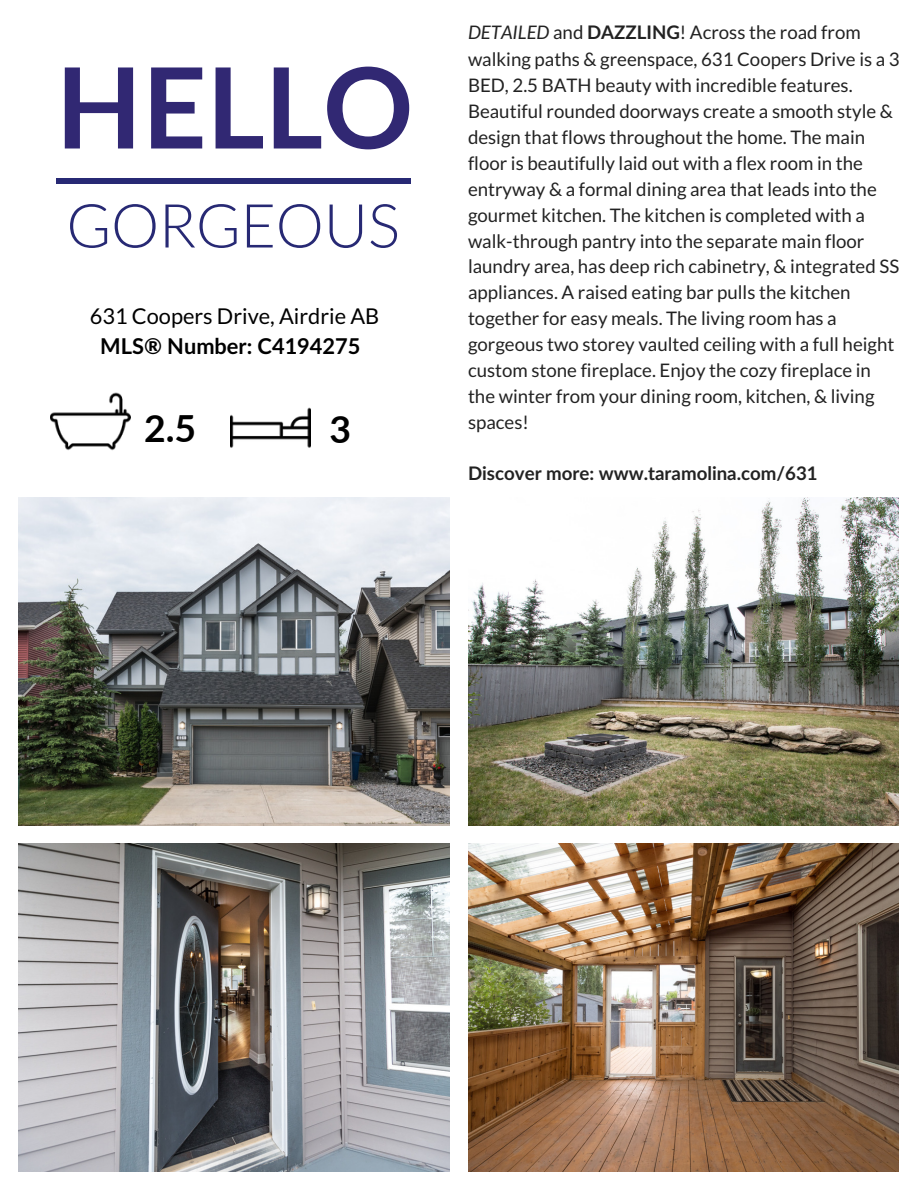
<style>
.page{position:relative;width:918px;height:1188px;background:#fff}
.page>*{position:absolute;margin:0;border:0;box-sizing:border-box;transform-origin:0 0}
.t1{font:700 112.05px "Lato";color:#312873}
.t2{font:300 60.75px "Lato";color:#272974}
.t3{font:700 37.35px "Lato";color:#000}
.t4{font:21.75px "Lato";color:#000}
.t5{font:700 21.75px "Lato";color:#000}
.t6{font:18.75px/26px "Lato";color:#222}
.t7{font:700 18.75px "Lato";color:#222}
.s1{font-style:italic}
.s2{font-weight:700}
</style>
<div class="page">
<div style="left:56px;top:178px;width:355px;height:5px;background:#272974"></div>
<img style="left:51px;top:392px;width:79px;height:59px">
<img style="left:231px;top:407px;width:79px;height:41px">
<img style="left:18px;top:497px;width:432px;height:329px">
<img style="left:468px;top:497px;width:431px;height:329px">
<img style="left:18px;top:844px;width:432px;height:327px">
<img style="left:468px;top:844px;width:431px;height:327px">
<h1 class="t1" style="left:56px;top:38px;width:359px">HELLO</h1>
<h2 class="t2" style="left:66px;top:188px;width:335px">GORGEOUS</h2>
<p class="t4" style="left:90px;top:303px;width:291px">631 Coopers Drive, Airdrie AB</p>
<p class="t5" style="left:100px;top:333px;width:262px">MLS® Number: C4194275</p>
<h3 class="t3" style="left:144px;top:405px;width:54px">2.5</h3>
<h3 class="t3" style="left:330px;top:406px;width:23px">3</h3>
<p class="t6" style="left:468px;top:19px;width:433px"><span class="s1">DETAILED</span> and <span class="s2">DAZZLING</span>! Across the road from walking paths &amp; greenspace, 631 Coopers Drive is a 3<br>BED, 2.5 BATH beauty with incredible features.<br>Beautiful rounded doorways create a smooth style &amp; design that flows throughout the home. The main floor is beautifully laid out with a flex room in the entryway &amp; a formal dining area that leads into the gourmet kitchen. The kitchen is completed with a walk-through pantry into the separate main floor laundry area, has deep rich cabinetry, &amp; integrated SS appliances. A raised eating bar pulls the kitchen together for easy meals. The living room has a gorgeous two storey vaulted ceiling with a full height custom stone fireplace. Enjoy the cozy fireplace in the winter from your dining room, kitchen, &amp; living spaces!</p>
<p class="t7" style="left:468px;top:462px;width:351px">Discover more: www.taramolina.com/631</p>
</div>
